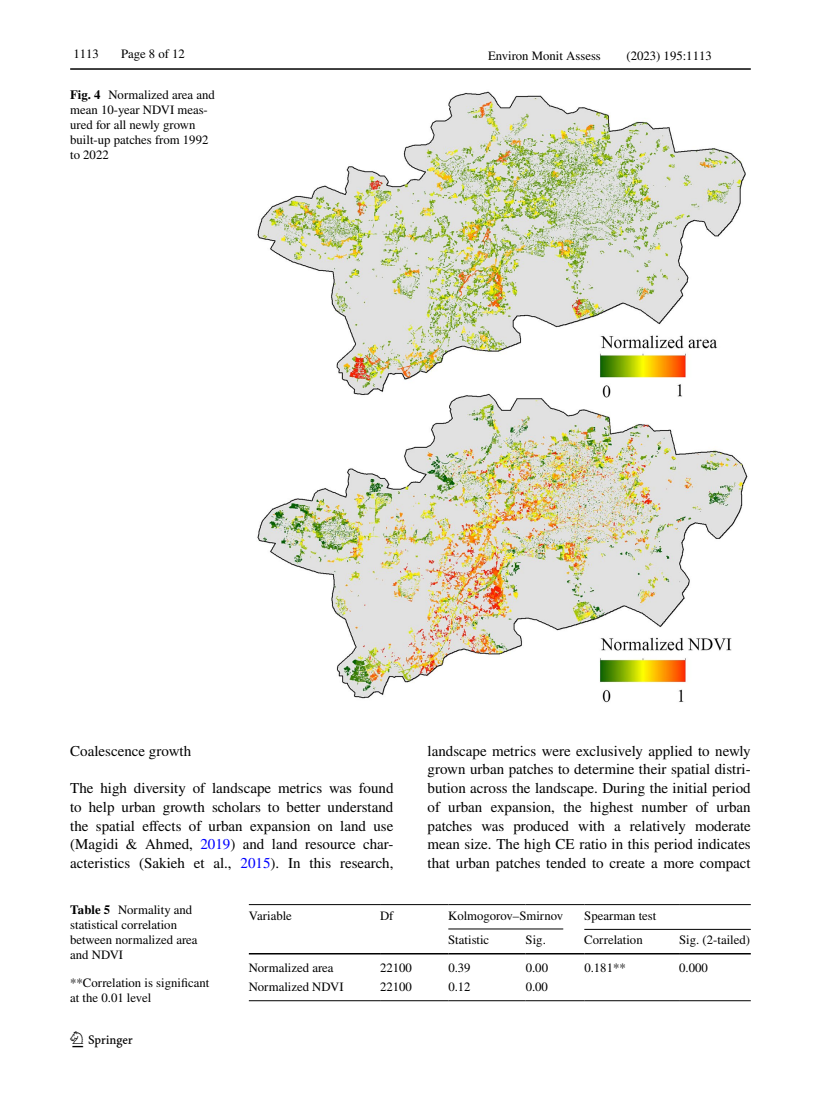
<style>
.page{position:relative;width:821px;height:1106px;background:#fff}
.page>*{position:absolute;margin:0;border:0;box-sizing:border-box;transform-origin:0 0}
.t1{font:22.5px "Springnew Regular 2";color:#000}
.t2{font:15px/18.8px "STIX";color:#000;text-align:justify}
.t3{font:12.75px/15px "STIX";color:#000}
.s1{font-weight:700}
.s2{color:#00f}
</style>
<div class="page">
<hr style="left:70px;top:68px;width:680px;height:2px;background:#000">
<img style="left:257px;top:91px;width:491px;height:612px">
<hr style="left:249px;top:904px;width:131px;height:1px;background:#000">
<hr style="left:249px;top:953px;width:131px;height:1px;background:#000">
<hr style="left:380px;top:904px;width:68px;height:1px;background:#000">
<hr style="left:380px;top:953px;width:68px;height:1px;background:#000">
<hr style="left:448px;top:904px;width:77px;height:1px;background:#000">
<hr style="left:525px;top:904px;width:59px;height:1px;background:#000">
<hr style="left:584px;top:904px;width:95px;height:1px;background:#000">
<hr style="left:679px;top:904px;width:71px;height:1px;background:#000">
<hr style="left:448px;top:953px;width:77px;height:1px;background:#000">
<hr style="left:525px;top:953px;width:59px;height:1px;background:#000">
<hr style="left:584px;top:953px;width:95px;height:1px;background:#000">
<hr style="left:679px;top:953px;width:71px;height:1px;background:#000">
<hr style="left:584px;top:1000px;width:95px;height:1px;background:#000">
<hr style="left:679px;top:1000px;width:71px;height:1px;background:#000">
<hr style="left:249px;top:1000px;width:131px;height:1px;background:#000">
<hr style="left:380px;top:1000px;width:68px;height:1px;background:#000">
<hr style="left:448px;top:1000px;width:77px;height:1px;background:#000">
<hr style="left:525px;top:1000px;width:59px;height:1px;background:#000">
<hr style="left:448px;top:928px;width:115px;height:1px;background:#000">
<hr style="left:584px;top:929px;width:166px;height:1px;background:#000">
<p class="t3" style="left:73px;top:47px;width:27px">1113</p>
<p class="t3" style="left:121px;top:47px;width:65px">Page 8 of 12</p>
<p class="t3" style="left:70px;top:88px;width:146px"><span class="s1">Fig. 4</span> Normalized area and mean 10-year NDVI meas&shy;ured for all newly grown built-up patches from 1992 to 2022</p>
<p class="t3" style="left:488px;top:49px;width:114px">Environ Monit Assess</p>
<p class="t3" style="left:626px;top:49px;width:87px">(2023) 195:1113</p>
<p class="t2" style="left:70px;top:742px;width:123px">Coalescence growth</p>
<p class="t2" style="left:70px;top:779px;width:325px">The high diversity of landscape metrics was found to help urban growth scholars to better understand the spatial effects of urban expansion on land use (Magidi &amp; Ahmed, <span class="s2">2019</span>) and land resource char&shy;acteristics (Sakieh et al., <span class="s2">2015</span>). In this research,</p>
<p class="t2" style="left:427px;top:742px;width:325px">landscape metrics were exclusively applied to newly grown urban patches to determine their spatial distri&shy;bution across the landscape. During the initial period of urban expansion, the highest number of urban patches was produced with a relatively moderate mean size. The high CE ratio in this period indicates that urban patches tended to create a more compact</p>
<p class="t3" style="left:70px;top:902px;width:129px"><span class="s1">Table 5</span> Normality and statistical correlation between normalized area and NDVI</p>
<p class="t3" style="left:70px;top:975px;width:141px">**Correlation is significant at the 0.01 level</p>
<h1 class="t1" style="left:72px;top:1031px;width:62px">1 3</h1>
<p class="t3" style="left:249px;top:908px;width:45px">Variable</p>
<p class="t3" style="left:380px;top:908px;width:15px">Df</p>
<p class="t3" style="left:448px;top:908px;width:116px">Kolmogorov–Smirnov</p>
<p class="t3" style="left:584px;top:908px;width:74px">Spearman test</p>
<p class="t3" style="left:448px;top:933px;width:42px">Statistic</p>
<p class="t3" style="left:525px;top:933px;width:22px">Sig.</p>
<p class="t3" style="left:584px;top:933px;width:60px">Correlation</p>
<p class="t3" style="left:679px;top:933px;width:72px">Sig. (2-tailed)</p>
<p class="t3" style="left:249px;top:961px;width:86px">Normalized area</p>
<p class="t3" style="left:380px;top:961px;width:33px">22100</p>
<p class="t3" style="left:448px;top:961px;width:24px">0.39</p>
<p class="t3" style="left:525px;top:961px;width:24px">0.00</p>
<p class="t3" style="left:584px;top:961px;width:43px">0.181**</p>
<p class="t3" style="left:679px;top:961px;width:30px">0.000</p>
<p class="t3" style="left:249px;top:980px;width:96px">Normalized NDVI</p>
<p class="t3" style="left:380px;top:980px;width:33px">22100</p>
<p class="t3" style="left:448px;top:980px;width:24px">0.12</p>
<p class="t3" style="left:525px;top:980px;width:24px">0.00</p>
</div>
